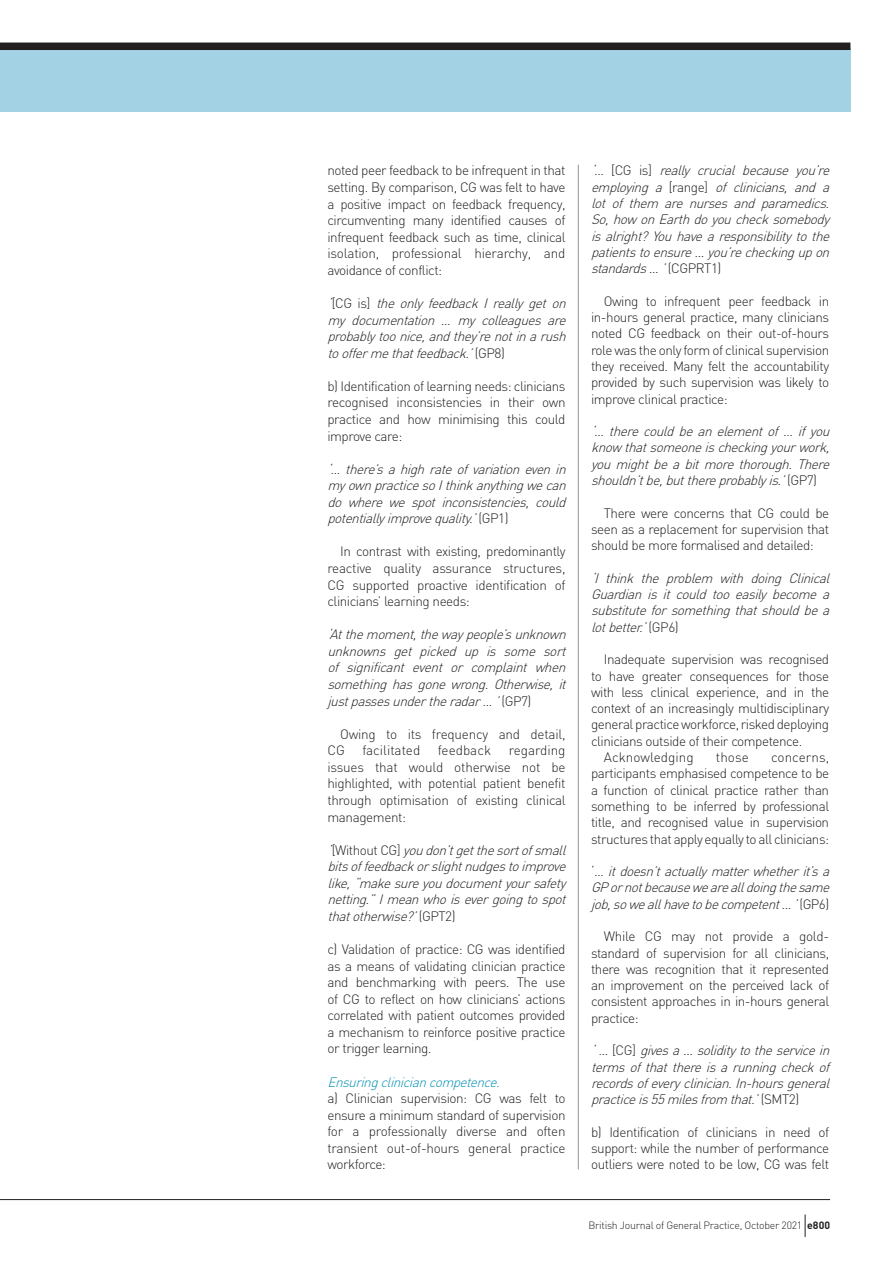
<style>
.page{position:relative;width:893px;height:1263px;background:#fff}
.page>*{position:absolute;margin:0;border:0;box-sizing:border-box;transform-origin:0 0}
.t1{font:300 13.5px/16.5px "DIN";letter-spacing:-.035em;color:#231f20;text-align:justify}
.t2{font:italic 300 13.5px/16.4px "DIN";color:#231f20;text-align:justify}
.t3{font:300 13.5px/16.5px "DIN";letter-spacing:-.015em;color:#231f20}
.t4{font:italic 300 13.5px "DIN";color:#008fb3}
.t5{font:300 13.5px "DIN";color:#231f20}
.t6{font:300 13.5px "DIN";letter-spacing:.005em;color:#231f20}
.t7{font:300 10.5px "DIN";letter-spacing:-.025em;color:#231f20}
.s1{font-style:normal}
.s2{font-style:italic}
.s3{font-weight:700}
</style>
<div class="page">
<div style="left:0;top:48px;width:850px;height:64px;background:#a2d2e3"></div>
<div style="left:0;top:43px;width:850px;height:7px;background:#231f20"></div>
<hr style="left:578px;top:165px;width:1px;height:1004px;background:#939598">
<hr style="left:0;top:1199px;width:830px;height:1px;background:#231f20">
<svg style="left:805px;top:1214px;width:1px;height:23px"></svg>
<p class="t1" style="left:327px;top:162px;width:240px">noted peer feedback to be infrequent in that setting. By comparison, CG was felt to have a positive impact on feedback frequency, circumventing many identified causes of infrequent feedback such as time, clinical isolation, professional hierarchy, and avoidance of conflict:</p>
<p class="t2" style="left:327px;top:295px;width:244px">‘<span class="s1">[ C G i s ]</span> the only feedback I really get on my documentation … my colleagues are probablytoonice,andthey’renotinarush tooffermethatfeedback.’<span class="s1">( G P 8 )</span></p>
<p class="t1" style="left:327px;top:378px;width:240px">b) Identification of learning needs: clinicians recognised inconsistencies in their own practice and how minimising this could improve care:</p>
<p class="t2" style="left:327px;top:460px;width:244px">‘… there’sahighrateofvariationevenin myownpracticesoIthinkanythingwecan do where we spot inconsistencies, could potentiallyimprovequality.’<span class="s1">( G P 1 )</span></p>
<p class="t1" style="left:327px;top:543px;width:240px;text-indent:13px">In contrast with existing, predominantly reactive quality assurance structures, CG supported proactive identification of clinicians’ learning needs:</p>
<p class="t2" style="left:327px;top:626px;width:244px">‘Atthemoment,thewaypeople’sunknown unknowns get picked up is some sort of significant event or complaint when something has gone wrong. Otherwise, it justpassesundertheradar… ’<span class="s1">( G P 7 )</span></p>
<p class="t3" style="left:327px;top:725px;width:240px;text-indent:13px">Owing to its frequency and detail,<br>CG</p>
<p class="t1" style="left:327px;top:742px;width:240px;text-indent:181px">regarding issues that would otherwise not be highlighted, with potential patient benefit through optimisation of existing clinical management:</p>
<p class="t2" style="left:327px;top:841px;width:244px">‘<span class="s1">[ W i t h o u t C G ]</span> youdon’tgetthesortofsmall bitsoffeedbackorslightnudgestoimprove like,“makesureyoudocumentyoursafety netting.”Imeanwhoisevergoingtospot thatotherwise?’<span class="s1">( G P T 2 )</span></p>
<p class="t1" style="left:327px;top:941px;width:240px">c) Validation of practice: CG was identified as a means of validating clinician practice and benchmarking with peers<span class="s2">.</span> The use of CG to reflect on how clinicians’ actions correlated with patient outcomes provided a mechanism to reinforce positive practice or trigger learning<span class="s2">.</span></p>
<p class="t4" style="left:327px;top:1073px;width:178px">Ensuringcliniciancompetence.</p>
<p class="t1" style="left:327px;top:1090px;width:240px">a) Clinician supervision: CG was felt to ensure a minimum standard of supervision for a professionally diverse and often transient out-of-hours general practice workforce:</p>
<p class="t5" style="left:362px;top:742px;width:59px">facilitated</p>
<p class="t5" style="left:438px;top:742px;width:55px">feedback</p>
<p class="t2" style="left:591px;top:162px;width:244px">‘… <span class="s1">[ C G i s ]</span> really crucial because you’re employing a <span class="s1">[ r a n g e ]</span> of clinicians, and a lot of them are nurses and paramedics.<br>So,how onEarthdoyouchecksomebody isalright?Youhavearesponsibilitytothe patientstoensure… you’recheckingupon standards… ’<span class="s1">( C G P R T 1 )</span></p>
<p class="t1" style="left:591px;top:293px;width:240px;text-indent:13px">Owing to infrequent peer feedback in in-hours general practice, many clinicians noted CG feedback on their out-of-hours role was the only form of clinical supervision they received. Many felt the accountability provided by such supervision was likely to improve clinical practice:</p>
<p class="t2" style="left:591px;top:423px;width:244px">‘… therecouldbeanelementof… ifyou know thatsomeoneischeckingyourwork, youmightbeabitmorethorough.There shouldn’tbe,butthereprobablyis.’<span class="s1">( G P 7 )</span></p>
<p class="t1" style="left:591px;top:504px;width:240px;text-indent:13px">There were concerns that CG could be seen as a replacement for supervision that should be more formalised and detailed:</p>
<p class="t2" style="left:591px;top:570px;width:244px">‘I think the problem with doing Clinical Guardian is it could too easily become a substituteforsomethingthatshouldbea lotbetter.’<span class="s1">( G P 6 )</span></p>
<p class="t1" style="left:604px;top:651px;width:227px">Inadequate supervision was recognised</p>
<p class="t1" style="left:591px;top:667px;width:240px">to have greater consequences for those</p>
<p class="t1" style="left:591px;top:684px;width:240px">with less clinical experience, and in the</p>
<p class="t1" style="left:591px;top:700px;width:240px">context of an increasingly multidisciplinary</p>
<p class="t1" style="left:591px;top:716px;width:240px">general practice workforce, risked deploying</p>
<p class="t1" style="left:591px;top:732px;width:213px">clinicians outside of their competence.</p>
<p class="t6" style="left:604px;top:749px;width:92px">Acknowledging</p>
<p class="t1" style="left:716px;top:749px;width:34px">those</p>
<p class="t1" style="left:591px;top:749px;width:240px;text-indent:180px">concerns, participants emphasised competence to be a function of clinical practice rather than something to be inferred by professional title, and recognised value in supervision structures that apply equally to all clinicians:</p>
<p class="t2" style="left:591px;top:863px;width:244px"><span class="s1">‘</span> ... itdoesn’tactuallymatterwhetherit’sa GPornotbecausewearealldoingthesame job,soweallhavetobecompetent… ’<span class="s1">( G P 6 )</span></p>
<p class="t1" style="left:591px;top:928px;width:240px;text-indent:13px">While CG may not provide a gold&shy;standard of supervision for all clinicians, there was recognition that it represented an improvement on the perceived lack of consistent approaches in in-hours general practice:</p>
<p class="t2" style="left:591px;top:1042px;width:244px">‘… <span class="s1">[ C G ]</span> givesa… soliditytotheservicein termsofthatthereisarunningcheckof recordsofeveryclinician.In-hoursgeneral practiceis55 milesfrom that.’<span class="s1">( S M T 2 )</span></p>
<p class="t1" style="left:591px;top:1124px;width:240px">b) Identification of clinicians in need of support: while the number of performance outliers were noted to be low, CG was felt</p>
<p class="t7" style="left:588px;top:1219px;width:243px">British Journal of General Practice, October 2021 <span class="s3">e800</span></p>
</div>
